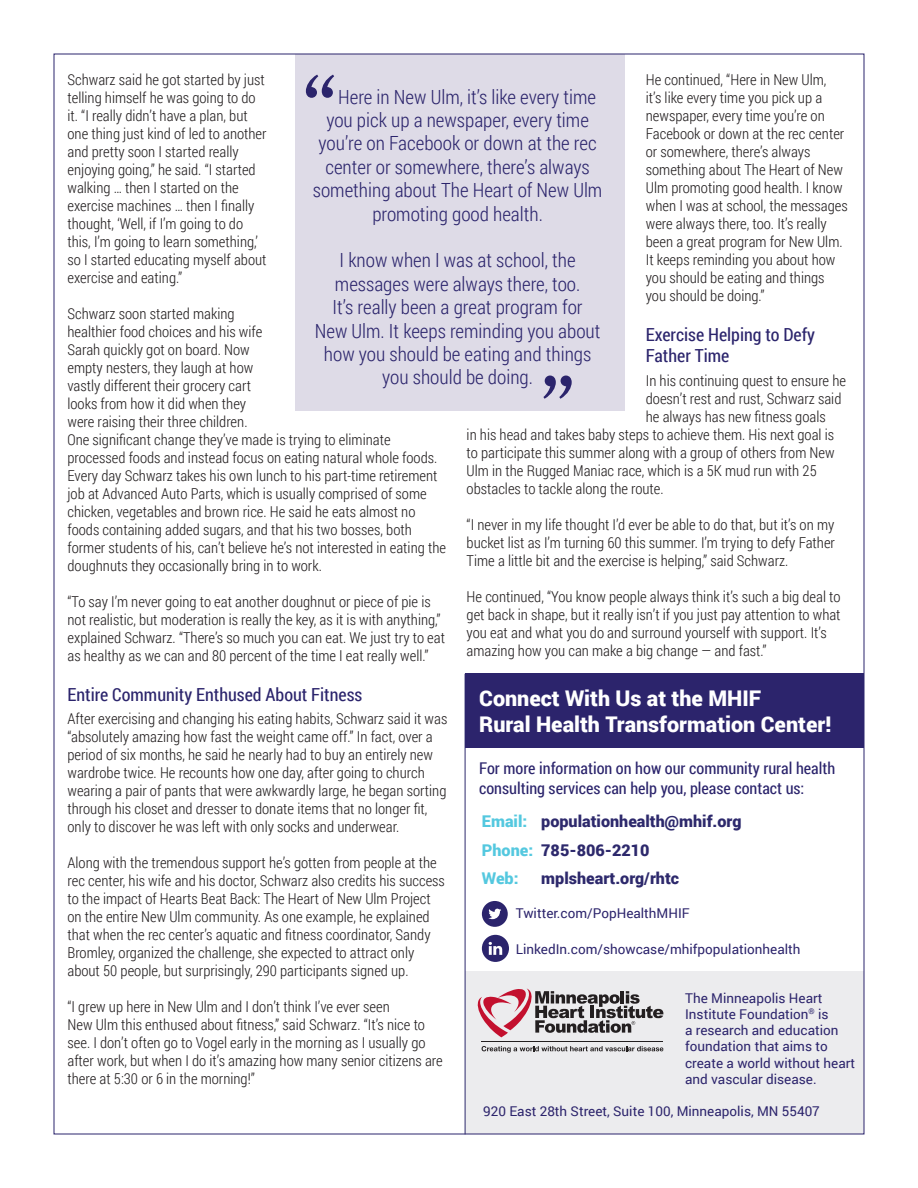
<style>
.page{position:relative;width:918px;height:1188px;background:#fff}
.page>*{position:absolute;margin:0;border:0;box-sizing:border-box;transform-origin:0 0}
.t1{font:108px "Verlag";color:#2b246c}
.Body_Header_Text{font:900 21.6px/26px "Roboto";color:#fff}
.t2{font:300 19.5px/23.4px "Roboto Condensed";color:#2b246c}
.t3{font:18px/21.6px "Roboto Condensed";color:#2b246c}
.t4{font:16.2px/19.5px "Roboto Condensed";color:#2b246c}
.MHIF_Subheader{font:900 16.2px "Roboto";color:#2d296c}
.MHIF_Subheader-2{font:900 16.2px "Roboto";color:#54c8df}
.t5{font:300 15px/18px "Roboto Condensed";color:#231f20}
.Body_Header_Text-2{font:13.5px/16.2px "Roboto";color:#2c246c}
.Text{font:13.5px "Roboto";color:#2c246c}
.s1{color:#54c8df}
</style>
<div class="page">
<div style="left:465px;top:972px;width:399px;height:162px;background:#ececee"></div>
<div style="left:295px;top:54px;width:329px;height:356px;background:#dedbe7"></div>
<hr style="left:465px;top:674px;width:1px;height:460px;background:#2d296c">
<div style="left:465px;top:674px;width:399px;height:74px;background:#2c246c"></div>
<svg style="left:482px;top:901px;width:26px;height:26px"></svg>
<svg style="left:482px;top:935px;width:27px;height:27px"></svg>
<hr style="left:482px;top:1041px;width:181px;height:1px;background:#231f20">
<svg style="left:477px;top:988px;width:186px;height:49px"></svg>
<svg style="left:482px;top:1046px;width:181px;height:7px"></svg>
<p class="t5" style="left:68px;top:70px;width:201px">Schwarz said he got started by just telling himself he was going to do it. “I really didn’t have a plan, but one thing just kind of led to another and pretty soon I started really enjoying going,” he said. “I started walking … then I started on the exercise machines … then I finally thought, ‘Well, if I’m going to do this, I’m going to learn something,’ so I started educating myself about exercise and eating.”</p>
<p class="t5" style="left:68px;top:304px;width:380px">Schwarz soon started making<br>healthier food choices and his wife<br>Sarah quickly got on board. Now<br>empty nesters, they laugh at how<br>vastly different their grocery cart<br>looks from how it did when they<br>were raising their three children.<br>One significant change they’ve made is trying to eliminate processed foods and instead focus on eating natural whole foods.<br>Every day Schwarz takes his own lunch to his part-time retirement job at Advanced Auto Parts, which is usually comprised of some chicken, vegetables and brown rice. He said he eats almost no foods containing added sugars, and that his two bosses, both former students of his, can’t believe he’s not interested in eating the doughnuts they occasionally bring in to work.</p>
<p class="t5" style="left:68px;top:592px;width:379px">“To say I’m never going to eat another doughnut or piece of pie is not realistic, but moderation is really the key, as it is with anything,” explained Schwarz. “There’s so much you can eat. We just try to eat as healthy as we can and 80 percent of the time I eat really well.”</p>
<p class="t3" style="left:68px;top:683px;width:296px">Entire Community Enthused About Fitness</p>
<p class="t5" style="left:68px;top:709px;width:381px">After exercising and changing his eating habits, Schwarz said it was “absolutely amazing how fast the weight came off.” In fact, over a period of six months, he said he nearly had to buy an entirely new wardrobe twice. He recounts how one day, after going to church wearing a pair of pants that were awkwardly large, he began sorting through his closet and dresser to donate items that no longer fit, only to discover he was left with only socks and underwear.</p>
<p class="t5" style="left:68px;top:853px;width:379px">Along with the tremendous support he’s gotten from people at the rec center, his wife and his doctor, Schwarz also credits his success to the impact of Hearts Beat Back: The Heart of New Ulm Project on the entire New Ulm community. As one example, he explained that when the rec center’s aquatic and fitness coordinator, Sandy Bromley, organized the challenge, she expected to attract only about 50 people, but surprisingly, 290 participants signed up.</p>
<p class="t5" style="left:68px;top:997px;width:377px">“I grew up here in New Ulm and I don’t think I’ve ever seen<br>New Ulm this enthused about fitness,” said Schwarz. “It’s nice to see. I don’t often go to Vogel early in the morning as I usually go after work, but when I do it’s amazing how many senior citizens are there at 5:30 or 6 in the morning!”</p>
<p class="t5" style="left:646px;top:70px;width:203px">He continued, “Here in New Ulm,<br>it’s like every time you pick up a newspaper, every time you’re on<br>Facebook or down at the rec center or somewhere, there’s always something about The Heart of New<br>Ulm promoting good health. I know when I was at school, the messages were always there, too. It’s really been a great program for New Ulm.<br>It keeps reminding you about how you should be eating and things you should be doing.”</p>
<p class="t3" style="left:646px;top:323px;width:171px">Exercise Helping to Defy<br>Father Time</p>
<p class="t5" style="left:646px;top:371px;width:202px">In his continuing quest to ensure he</p>
<p class="t5" style="left:646px;top:389px;width:197px">doesn’t rest and rust, Schwarz said</p>
<p class="t5" style="left:646px;top:407px;width:181px">he always has new fitness goals</p>
<p class="t5" style="left:467px;top:425px;width:369px">in his head and takes baby steps to achieve them. His next goal is</p>
<p class="t5" style="left:467px;top:443px;width:370px">to participate this summer along with a group of others from New</p>
<p class="t5" style="left:467px;top:461px;width:352px">Ulm in the Rugged Maniac race, which is a 5K mud run with 25</p>
<p class="t5" style="left:467px;top:479px;width:199px">obstacles to tackle along the route.</p>
<p class="t5" style="left:467px;top:515px;width:370px;text-align:justify">“I never in my life thought I’d ever be able to do that, but it’s on my bucket list as I’m turning 60 this summer. I’m trying to defy Father Time a little bit and the exercise is helping,” said Schwarz.</p>
<p class="t5" style="left:467px;top:587px;width:376px">He continued, “You know people always think it’s such a big deal to get back in shape, but it really isn’t if you just pay attention to what you eat and what you do and surround yourself with support. It’s amazing how you can make a big change — and fast.”</p>
<p class="t1" style="left:303px;top:36px;width:36px">“</p>
<p class="t2" style="left:338px;top:84px;width:259px">Here in New Ulm, it’s like every time</p>
<p class="t2" style="left:326px;top:108px;width:264px">you pick up a newspaper, every time</p>
<p class="t2" style="left:319px;top:131px;width:280px">you’re on Facebook or down at the rec</p>
<p class="t2" style="left:325px;top:155px;width:266px">center or somewhere, there’s always</p>
<p class="t2" style="left:313px;top:178px;width:291px">something about The Heart of New Ulm</p>
<p class="t2" style="left:372px;top:201px;width:172px">promoting good health.</p>
<p class="t2" style="left:335px;top:248px;width:247px">I know when I was at school, the messages were always there, too.</p>
<p class="t2" style="left:333px;top:295px;width:252px">It’s really been a great program for</p>
<p class="t2" style="left:315px;top:318px;width:287px;text-align:center">New Ulm. It keeps reminding you about how you should be eating and things you should be doing.</p>
<p class="t1" style="left:540px;top:336px;width:36px">”</p>
<p class="Body_Header_Text" style="left:479px;top:685px;width:354px">Connect With Us at the MHIF<br>Rural Health Transformation Center!</p>
<p class="t4" style="left:479px;top:758px;width:358px">For more information on how our community rural health consulting services can help you, please contact us:</p>
<p class="MHIF_Subheader" style="left:482px;top:810px;width:261px"><span class="s1">Email:</span> populationhealth@mhif.org</p>
<p class="MHIF_Subheader" style="left:482px;top:839px;width:169px"><span class="s1">Phone:</span> 785-806-2210</p>
<p class="MHIF_Subheader-2" style="left:482px;top:867px;width:38px">Web:</p>
<p class="MHIF_Subheader" style="left:541px;top:867px;width:139px">mplsheart.org/rhtc</p>
<p class="Body_Header_Text-2" style="left:516px;top:904px;width:176px">Twitter.com/PopHealthMHIF</p>
<p class="Body_Header_Text-2" style="left:516px;top:941px;width:286px">LinkedIn.com/showcase/mhifpopulationhealth</p>
<p class="Body_Header_Text-2" style="left:685px;top:989px;width:172px">The Minneapolis Heart<br>Institute Foundation<sup>®</sup> is<br>a research and education foundation that aims to create a world without heart and vascular disease.</p>
<p class="Text" style="left:483px;top:1102px;width:338px">920 East 28th Street, Suite 100, Minneapolis, MN 55407</p>
</div>
